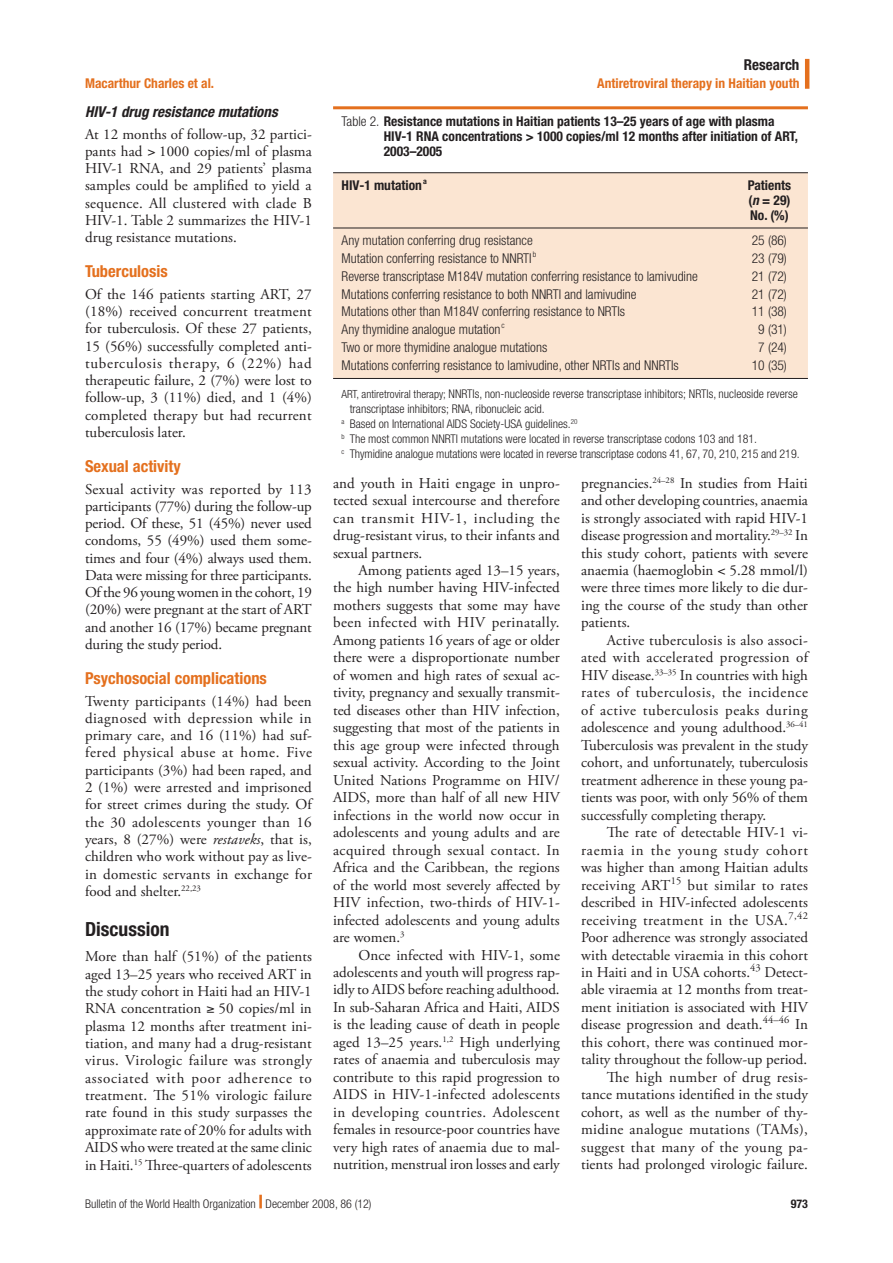
<style>
.page{position:relative;width:893px;height:1263px;background:#fff}
.page>*{position:absolute;margin:0;border:0;box-sizing:border-box;transform-origin:0 0}
.Head_A{font:700 condensed 19.5px "Helvetica Neue LT Std";color:#231f20}
.Head_B{font:700 condensed 16.5px "Helvetica Neue LT Std";color:#e4701e}
.Text_para{font:15px/17.5px "Adobe Garamond Pro";color:#231f20;text-align:justify}
.Post-heading_paragra{font:15px/17.2px "Adobe Garamond Pro";color:#231f20;text-align:justify}
.Head_C{font:italic 700 condensed 15px "Helvetica Neue LT Std";color:#231f20}
.t1{font:700 condensed 15px "Helvetica Neue LT Std";color:#231f20}
.Table_text{font:300 condensed 13.5px "Helvetica Neue LT Std";color:#231f20}
.Table_title{font:700 condensed 13.5px/15px "Helvetica Neue LT Std";color:#231f20}
.t2{font:700 condensed 13.5px "Helvetica Neue LT Std";color:#e4701e}
.Table_column_head{font:700 condensed 13.5px/15px "Helvetica Neue LT Std";color:#231f20;text-align:justify}
.Table_footnote{font:300 condensed 12px/15px "Helvetica Neue LT Std";color:#231f20}
.t3{font:700 condensed 12px "Helvetica Neue LT Std";color:#231f20}
.s1{font-style:italic}
.s2{font-weight:300}
.s3{font-size:11.25px}
.s4{font-weight:800;font-stretch:expanded;font-size:18px;color:#e4701e}
</style>
<div class="page">
<hr style="left:805px;top:59px;width:4px;height:30px;background:#e4701e">
<div style="left:333px;top:173px;width:475px;height:205px;background:#fbe5d2"></div>
<hr style="left:333px;top:106px;width:398px;height:3px;background:#e4701e">
<hr style="left:731px;top:106px;width:77px;height:3px;background:#e4701e">
<hr style="left:333px;top:172px;width:398px;height:1px;background:#231f20">
<hr style="left:731px;top:172px;width:77px;height:1px;background:#231f20">
<hr style="left:333px;top:228px;width:398px;height:1px;background:#231f20">
<hr style="left:731px;top:228px;width:77px;height:1px;background:#231f20">
<hr style="left:333px;top:378px;width:398px;height:1px;background:#231f20">
<hr style="left:731px;top:378px;width:77px;height:1px;background:#231f20">
<p class="t2" style="left:85px;top:75px;width:131px">Macarthur Charles et al.</p>
<p class="Head_C" style="left:85px;top:103px;width:194px">HIV-1 drug resistance mutations</p>
<p class="Post-heading_paragra" style="left:85px;top:126px;width:228px">At 12 months of follow-up, 32 partici&shy;pants had 1000 copies/ml of plasma HIV-1 RNA, and 29 patients’ plasma samples could be amplified to yield a sequence. All clustered with clade B HIV-1. Table 2 summarizes the HIV-1 drug resistance mutations.</p>
<p class="Head_B" style="left:85px;top:261px;width:84px">Tuberculosis</p>
<p class="Post-heading_paragra" style="left:85px;top:286px;width:228px">Of the 146 patients starting ART, 27 (18%) received concurrent treatment for tuberculosis. Of these 27 patients, 15 (56%) successfully completed anti&shy;tuberculosis therapy, 6 (22%) had therapeutic failure, 2 (7%) were lost to follow-up, 3 (11%) died, and 1 (4%) completed therapy but had recurrent tuberculosis later.</p>
<p class="Head_B" style="left:85px;top:456px;width:97px">Sexual activity</p>
<p class="Post-heading_paragra" style="left:85px;top:481px;width:228px">Sexual activity was reported by 113 participants (77%) during the follow-up period. Of these, 51 (45%) never used condoms, 55 (49%) used them some&shy;times and four (4%) always used them.<br>Data were missing for three participants.<br>Of the 96 young women in the cohort, 19 (20%) were pregnant at the start of ART and another 16 (17%) became pregnant during the study period.</p>
<p class="Head_B" style="left:85px;top:668px;width:183px">Psychosocial complications</p>
<p class="Post-heading_paragra" style="left:85px;top:693px;width:228px">Twenty participants (14%) had been diagnosed with depression while in primary care, and 16 (11%) had suf&shy;fered physical abuse at home. Five participants (3%) had been raped, and 2 (1%) were arrested and imprisoned for street crimes during the study. Of the 30 adolescents younger than 16 years, 8 (27%) were <span class="s1">restaveks</span>, that is, children who work without pay as live&shy;in domestic servants in exchange for food and shelter.<sup>22,23</sup></p>
<p class="Head_A" style="left:85px;top:917px;width:86px">Discussion</p>
<p class="Post-heading_paragra" style="left:85px;top:948px;width:228px">More than half (51%) of the patients aged 13–25 years who received ART in the study cohort in Haiti had an HIV-1<br>RNA concentration ≥ 50 copies/ml in plasma 12 months after treatment ini&shy;tiation, and many had a drug-resistant virus. Virologic failure was strongly associated with poor adherence to treatment. The 51% virologic failure rate found in this study surpasses the approximate rate of 20% for adults with AIDS who were treated at the same clinic in Haiti.<sup>15</sup> Three-quarters of adolescents</p>
<p class="t1" style="left:744px;top:55px;width:57px">Research</p>
<p class="t2" style="left:597px;top:75px;width:204px">Antiretroviral therapy in Haitian youth</p>
<p class="Table_title" style="left:384px;top:114px;width:416px;text-indent:-42px"><span class="s2">Table 2.</span> Resistance mutations in Haitian patients 13–25 years of age with plasma<br>HIV-1 RNA concentrations &gt; 1000 copies/ml 12 months after initiation of ART,<br>2003–2005</p>
<p class="Table_column_head" style="left:342px;top:178px;width:87px">HIV-1 mutation<sup>a</sup></p>
<p class="Table_column_head" style="left:748px;top:178px;width:45px">Patients (<span class="s1">n</span> = 29)<br>No. (%)</p>
<p class="Table_text" style="left:342px;top:232px;width:193px">Any mutation conferring drug resistance</p>
<p class="Table_text" style="left:752px;top:232px;width:37px">25 (86)</p>
<p class="Table_text" style="left:342px;top:250px;width:196px">Mutation conferring resistance to NNRTI <sup>b</sup></p>
<p class="Table_text" style="left:752px;top:250px;width:37px">23 (79)</p>
<p class="Table_text" style="left:342px;top:268px;width:358px">Reverse transcriptase M184V mutation conferring resistance to lamivudine</p>
<p class="Table_text" style="left:752px;top:268px;width:37px">21 (72)</p>
<p class="Table_text" style="left:342px;top:286px;width:297px">Mutations conferring resistance to both NNRTI and lamivudine</p>
<p class="Table_text" style="left:752px;top:286px;width:37px">21 (72)</p>
<p class="Table_text" style="left:342px;top:304px;width:285px">Mutations other than M184V conferring resistance to NRTIs</p>
<p class="Table_text" style="left:752px;top:304px;width:37px">11 (38)</p>
<p class="Table_text" style="left:342px;top:322px;width:165px">Any thymidine analogue mutation<sup>c</sup></p>
<p class="Table_text" style="left:758px;top:322px;width:30px">9 (31)</p>
<p class="Table_text" style="left:342px;top:340px;width:207px">Two or more thymidine analogue mutations</p>
<p class="Table_text" style="left:758px;top:340px;width:30px">7 (24)</p>
<p class="Table_text" style="left:342px;top:357px;width:339px">Mutations conferring resistance to lamivudine, other NRTIs and NNRTIs</p>
<p class="Table_text" style="left:752px;top:357px;width:37px">10 (35)</p>
<p class="Table_footnote" style="left:350px;top:386px;width:450px;text-indent:-8px"><span class="s3">ART, antiretroviral therapy;</span> NNRTIs, non-nucleoside reverse transcriptase inhibitors; NRTIs, nucleoside reverse transcriptase inhibitors; RNA, ribonucleic acid.</p>
<p class="Table_footnote" style="left:342px;top:416px;width:237px"><sup>a</sup> Based on International AIDS Society-USA guidelines.<sup>20</sup></p>
<p class="Table_footnote" style="left:342px;top:431px;width:417px"><sup>b</sup> The most common NNRTI mutations were located in reverse transcriptase codons 103 and 181.</p>
<p class="Table_footnote" style="left:342px;top:446px;width:459px"><sup>c</sup> Thymidine analogue mutations were located in reverse transcriptase codons 41, 67, 70, 210, 215 and 219.</p>
<p class="Post-heading_paragra" style="left:333px;top:475px;width:228px">and youth in Haiti engage in unpro&shy;tected sexual intercourse and therefore can transmit HIV-1, including the drug-resistant virus, to their infants and sexual partners.</p>
<p class="Text_para" style="left:333px;top:562px;width:228px;text-indent:26px">Among patients aged 13–15 years, the high number having HIV-infected mothers suggests that some may have been infected with HIV perinatally.<br>Among patients 16 years of age or older there were a disproportionate number of women and high rates of sexual ac&shy;tivity, pregnancy and sexually transmit&shy;ted diseases other than HIV infection, suggesting that most of the patients in this age group were infected through sexual activity. According to the Joint United Nations Programme on HIV/ AIDS, more than half of all new HIV infections in the world now occur in adolescents and young adults and are acquired through sexual contact. In Africa and the Caribbean, the regions of the world most severely affected by HIV infection, two-thirds of HIV-1- infected adolescents and young adults are women.<sup>3</sup></p>
<p class="Text_para" style="left:333px;top:946px;width:228px;text-indent:26px">Once infected with HIV-1, some adolescents and youth will progress rap&shy;idly to AIDS before reaching adulthood.<br>In sub-Saharan Africa and Haiti, AIDS is the leading cause of death in people aged 13–25 years.<sup>1,2</sup> High underlying rates of anaemia and tuberculosis may contribute to this rapid progression to AIDS in HIV-1-infected adolescents in developing countries. Adolescent females in resource-poor countries have very high rates of anaemia due to mal&shy;nutrition, menstrual iron losses and early</p>
<p class="Text_para" style="left:581px;top:475px;width:228px">pregnancies.<sup>24–28</sup> In studies from Haiti and other developing countries, anaemia is strongly associated with rapid HIV-1 disease progression and mortality.<sup>29–32</sup> In this study cohort, patients with severe anaemia (haemoglobin 5.28 mmol/l) were three times more likely to die dur&shy;ing the course of the study than other patients.</p>
<p class="Text_para" style="left:581px;top:632px;width:228px;text-indent:26px">Active tuberculosis is also associ&shy;ated with accelerated progression of HIV disease.<sup>33–35</sup> In countries with high rates of tuberculosis, the incidence of active tuberculosis peaks during adolescence and young adulthood.<sup>36–41<br></sup>Tuberculosis was prevalent in the study cohort, and unfortunately, tuberculosis treatment adherence in these young pa&shy;tients was poor, with only 56% of them successfully completing therapy.</p>
<p class="Text_para" style="left:581px;top:824px;width:228px;text-indent:26px">The rate of detectable HIV-1 vi&shy;raemia in the young study cohort was higher than among Haitian adults receiving ART<sup>15</sup> but similar to rates described in HIV-infected adolescents receiving treatment in the USA.<sup>7,42<br></sup>Poor adherence was strongly associated with detectable viraemia in this cohort in Haiti and in USA cohorts.<sup>43</sup> Detect&shy;able viraemia at 12 months from treat&shy;ment initiation is associated with HIV disease progression and death.<sup>44–46</sup> In this cohort, there was continued mor&shy;tality throughout the follow-up period.</p>
<p class="Text_para" style="left:581px;top:1069px;width:228px;text-indent:26px">The high number of drug resis&shy;tance mutations identified in the study cohort, as well as the number of thy&shy;midine analogue mutations (TAMs), suggest that many of the young pa&shy;tients had prolonged virologic failure.</p>
<p class="Table_footnote" style="left:85px;top:1196px;width:288px">Bulletin of the World Health Organization <span class="s4">|</span> December 2008, 86 (12)</p>
<p class="t3" style="left:791px;top:1196px;width:19px">973</p>
</div>
